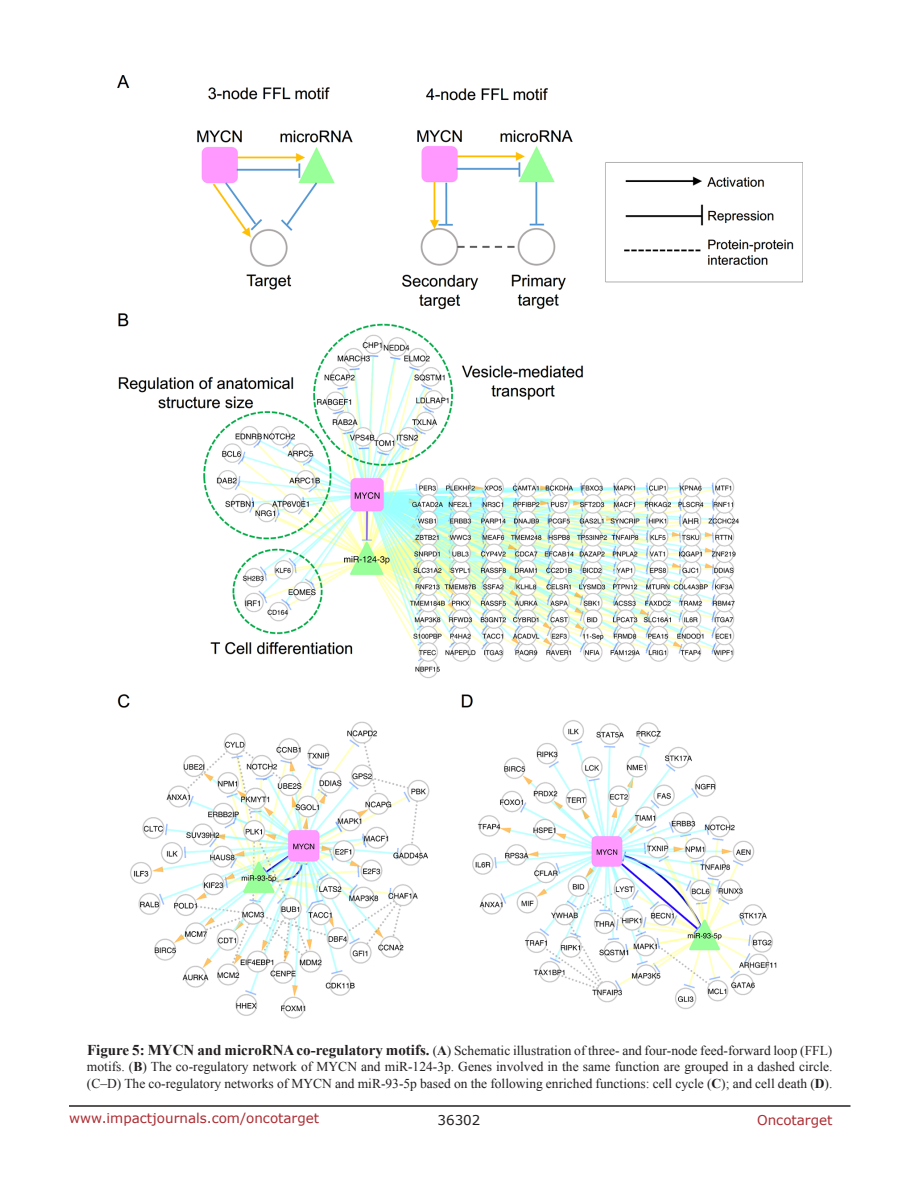
<style>
.page{position:relative;width:918px;height:1188px;background:#fff}
.page>*{position:absolute;margin:0;border:0;box-sizing:border-box;transform-origin:0 0}
.t1{font:13.5px/16.2px "Times New Roman";color:#231f20;text-align:justify}
.t2{font:13.5px "Verdana";color:#ac2b31}
.t3{font:13.5px "Verdana";color:#231f20}
.s1{font-weight:700;font-size:15px}
.s2{font-weight:700}
</style>
<div class="page">
<hr style="left:69px;top:1105px;width:781px;height:2px;background:#231f20">
<img style="left:117px;top:76px;width:685px;height:943px">
<p class="t1" style="left:87px;top:1042px;width:747px"><span class="s1">Figure 5: MYCN and microRNA co-regulatory motifs.</span> (<span class="s2">A</span>) Schematic illustration of three- and four-node feed-forward loop (FFL) motifs. (<span class="s2">B</span>) The co-regulatory network of MYCN and miR-124-3p. Genes involved in the same function are grouped in a dashed circle. (C–D) The co-regulatory networks of MYCN and miR-93-5p based on the following enriched functions: cell cycle (<span class="s2">C</span>); and cell death (<span class="s2">D</span>).</p>
<p class="t2" style="left:69px;top:1109px;width:252px">www.impactjournals.com/oncotarget</p>
<p class="t3" style="left:438px;top:1111px;width:44px">36302</p>
<p class="t2" style="left:757px;top:1111px;width:77px">Oncotarget</p>
</div>
